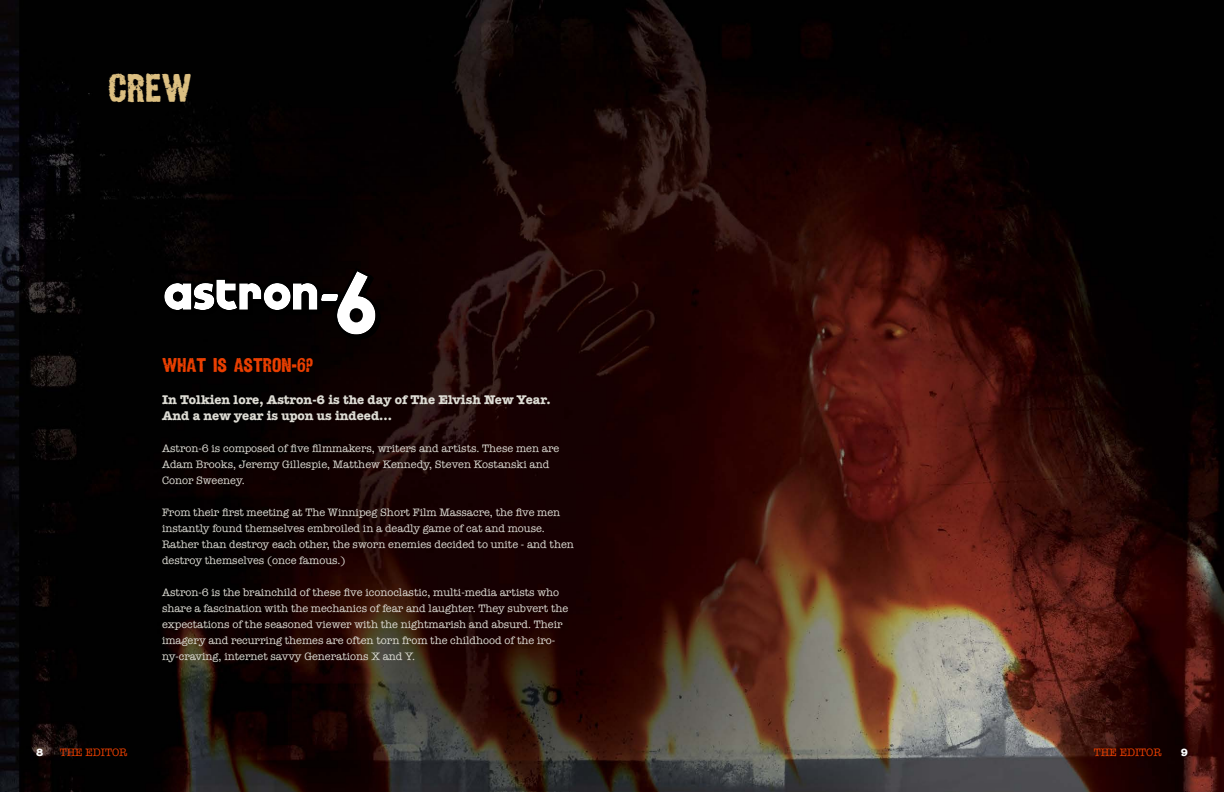
<style>
.page{position:relative;width:1224px;height:792px;background:#fff}
.page>*{position:absolute;margin:0;border:0;box-sizing:border-box;transform-origin:0 0}
.t1{font:40px "Asphaltum WF";color:#dcbf81}
.t2{font:20px "Asphaltum WF";color:#eb3f00}
.t3{font:700 13px/16px "American Typewriter";color:#dddcd4}
.t4{font:11px/16px "American Typewriter";color:#dddcd4}
.t5{font:11px "American Typewriter";color:#eb3f00}
.t6{font:700 11px "American Typewriter";color:#fff}
</style>
<div class="page">
<img style="left:0;top:0;width:1224px;height:792px">
<svg style="left:162px;top:268px;width:219px;height:72px"></svg>
<h1 class="t1" style="left:108px;top:73px;width:85px">CREW</h1>
<h2 class="t2" style="left:162px;top:357px;width:153px">WHAT IS ASTRON-6?</h2>
<p class="t3" style="left:162px;top:391px;width:390px">In Tolkien lore, Astron-6 is the day of The Elvish New Year.<br>And a new year is upon us indeed...</p>
<p class="t4" style="left:162px;top:440px;width:399px">Astron-6 is composed of five filmmakers, writers and artists. These men are<br>Adam Brooks, Jeremy Gillespie, Matthew Kennedy, Steven Kostanski and<br>Conor Sweeney.</p>
<p class="t4" style="left:162px;top:504px;width:413px">From their first meeting at The Winnipeg Short Film Massacre, the five men instantly found themselves embroiled in a deadly game of cat and mouse.<br>Rather than destroy each other, the sworn enemies decided to unite - and then destroy themselves (once famous.)</p>
<p class="t4" style="left:162px;top:584px;width:408px">Astron-6 is the brainchild of these five iconoclastic, multi-media artists who share a fascination with the mechanics of fear and laughter. They subvert the expectations of the seasoned viewer with the nightmarish and absurd. Their imagery and recurring themes are often torn from the childhood of the iro&shy;ny-craving, internet savvy Generations X and Y.</p>
<p class="t6" style="left:36px;top:743px;width:9px">8</p>
<p class="t5" style="left:60px;top:744px;width:69px">THE EDITOR</p>
<p class="t5" style="left:1094px;top:744px;width:69px">THE EDITOR</p>
<p class="t6" style="left:1181px;top:743px;width:9px">9</p>
</div>
